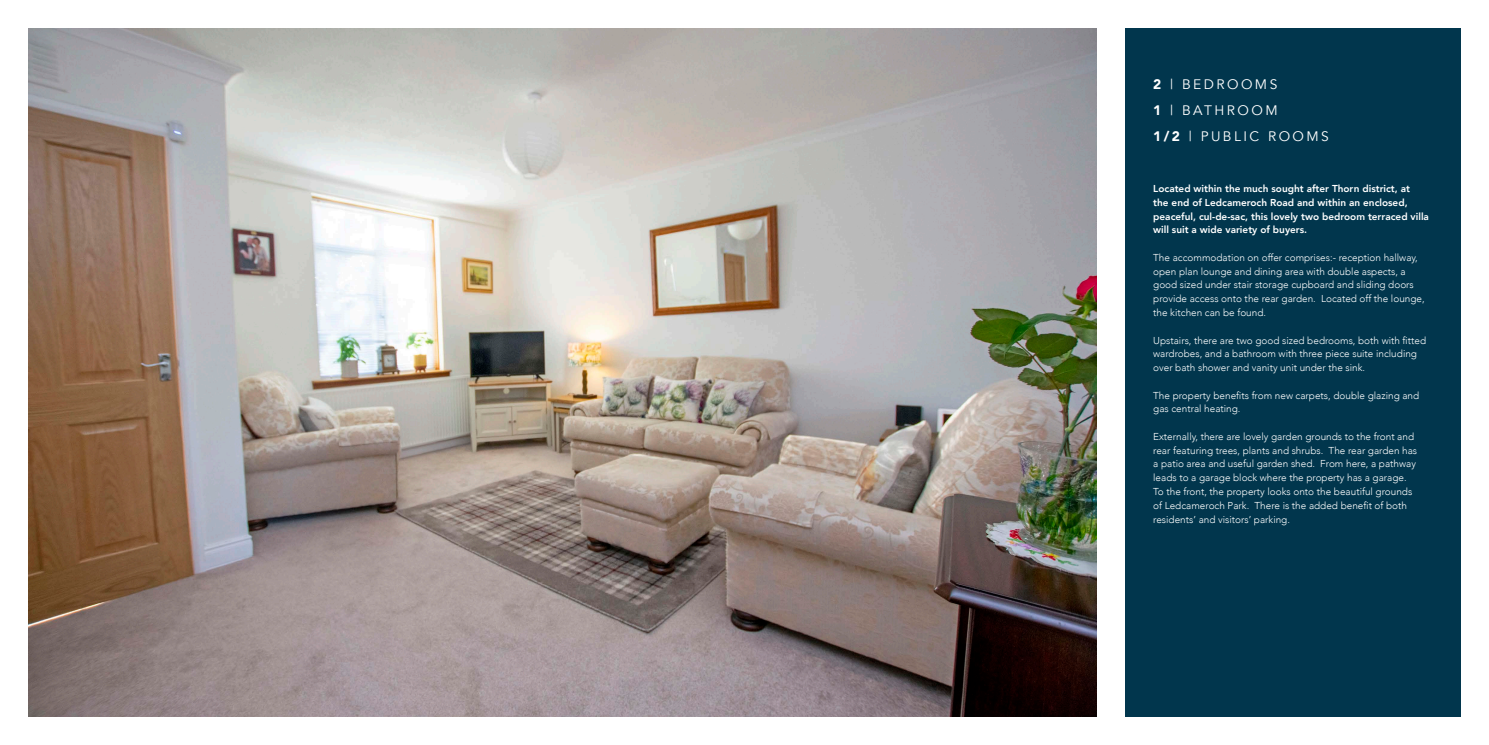
<style>
.page{position:relative;width:1489px;height:745px;background:#fff}
.page>*{position:absolute;margin:0;border:0;box-sizing:border-box;transform-origin:0 0}
.t1{font:13.75px "Avenir";letter-spacing:.18em;color:#fff}
.t2{font:300 10px/13.8px "Avenir";color:#fff}
.t3{font:800 10px/13.8px "Avenir";color:#fff}
.s1{font-weight:900}
</style>
<div class="page">
<div style="left:28px;top:28px;width:1432px;height:688px;background:#01364d"></div>
<div style="left:1096px;top:0;width:28px;height:744px;background:#fff"></div>
<img style="left:28px;top:28px;width:1068px;height:688px">
<p class="t1" style="left:1153px;top:75px;width:126px"><span class="s1">2</span> | BEDROOMS</p>
<p class="t1" style="left:1153px;top:102px;width:126px"><span class="s1">1</span> | BATHROOM</p>
<p class="t1" style="left:1153px;top:128px;width:177px"><span class="s1">1/2</span> | PUBLIC ROOMS</p>
<p class="t3" style="left:1153px;top:182px;width:277px">Located within the much sought after Thorn district, at<br>the end of Ledcameroch Road and within an enclosed, peaceful, cul-de-sac, this lovely two bedroom terraced villa will suit a wide variety of buyers.</p>
<p class="t2" style="left:1153px;top:250px;width:273px">The accommodation on offer comprises:- reception hallway, open plan lounge and dining area with double aspects, a good sized under stair storage cupboard and sliding doors provide access onto the rear garden. Located off the lounge, the kitchen can be found.</p>
<p class="t2" style="left:1153px;top:333px;width:274px">Upstairs, there are two good sized bedrooms, both with fitted wardrobes, and a bathroom with three piece suite including over bath shower and vanity unit under the sink.</p>
<p class="t2" style="left:1153px;top:388px;width:267px">The property benefits from new carpets, double glazing and gas central heating.</p>
<p class="t2" style="left:1153px;top:429px;width:265px">Externally, there are lovely garden grounds to the front and rear featuring trees, plants and shrubs. The rear garden has a patio area and useful garden shed. From here, a pathway leads to a garage block where the property has a garage.<br>To the front, the property looks onto the beautiful grounds of Ledcameroch Park. There is the added benefit of both residents’ and visitors’ parking.</p>
</div>
